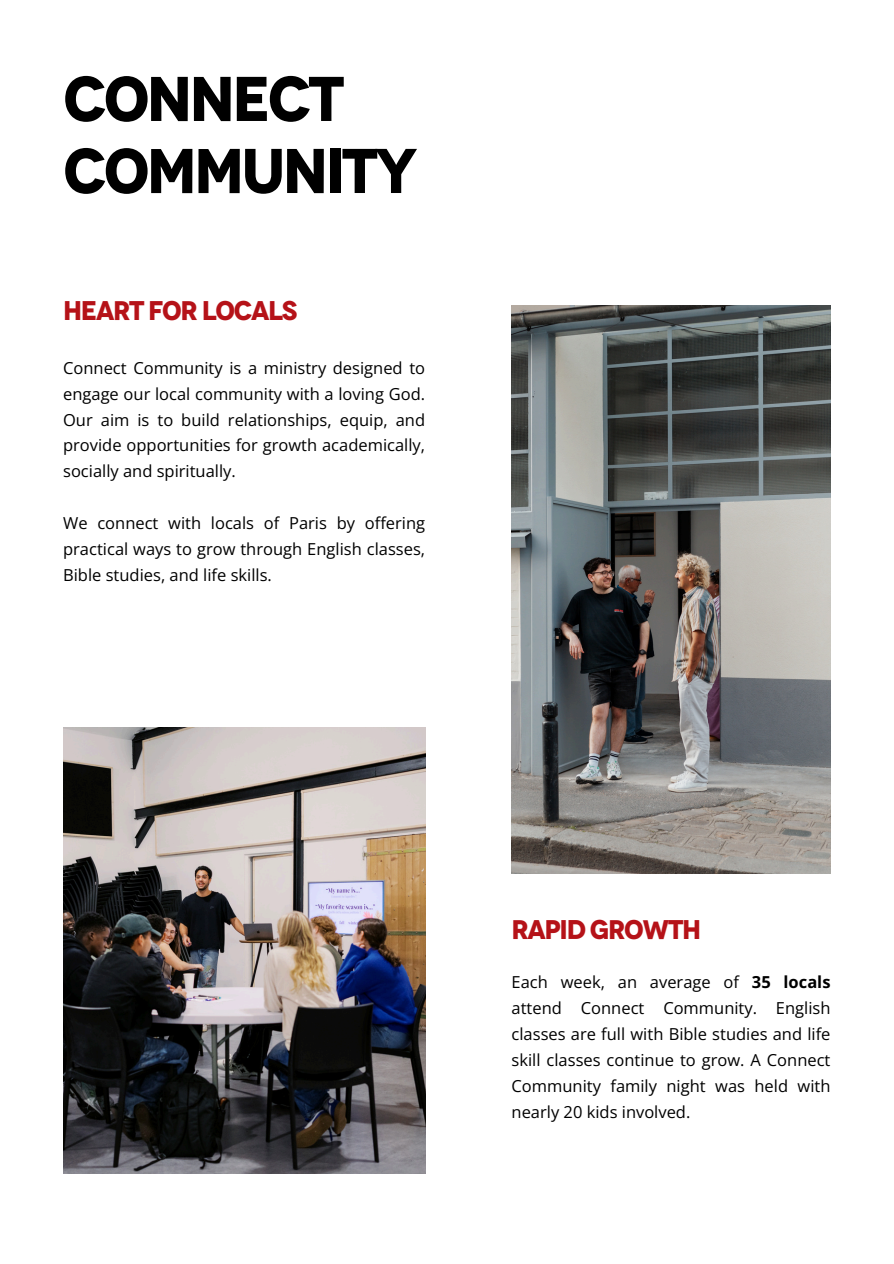
<style>
.page{position:relative;width:894px;height:1264px;background:#fff}
.page>*{position:absolute;margin:0;border:0;box-sizing:border-box;transform-origin:0 0}
.t1{font:700 63px/72px "Novecento";letter-spacing:-.05em;color:#000}
.t2{font:700 27px "Novecento";letter-spacing:-.05em;color:#b51218}
.t3{font:16.5px/25.8px "Open Sans";color:#000;text-align:justify}
.s1{font-weight:700}
</style>
<div class="page">
<img style="left:511px;top:305px;width:319px;height:568px">
<img style="left:63px;top:727px;width:362px;height:446px">
<h1 class="t1" style="left:63px;top:63px;width:356px">CONNECT<br>COMMUNITY</h1>
<p class="t2" style="left:63px;top:295px;width:236px">HEART FOR LOCALS</p>
<p class="t3" style="left:63px;top:354px;width:363px">Connect Community is a ministry designed to engage our local community with a loving God.<br>Our aim is to build relationships, equip, and provide opportunities for growth academically, socially and spiritually.</p>
<p class="t3" style="left:63px;top:510px;width:363px">We connect with locals of Paris by offering practical ways to grow through English classes, Bible studies, and life skills.</p>
<p class="t2" style="left:511px;top:913px;width:191px">RAPID GROWTH</p>
<h2 class="t3" style="left:511px;top:969px;width:320px">Each week, an average of <span class="s1">35 locals </span>attend Connect Community. English classes are full with Bible studies and life skill classes continue to grow. A Connect Community family night was held with nearly 20 kids involved.</h2>
</div>
